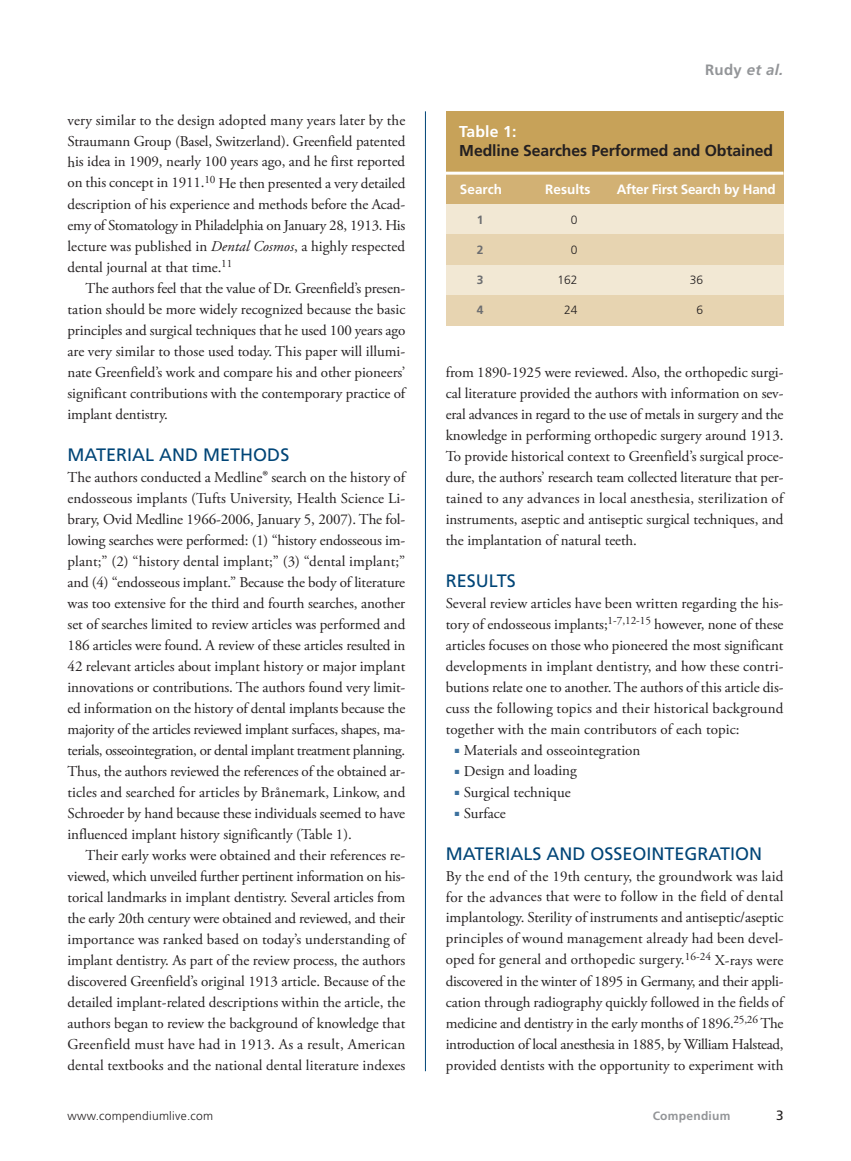
<style>
.page{position:relative;width:851px;height:1161px;background:#fff}
.page>*{position:absolute;margin:0;border:0;box-sizing:border-box;transform-origin:0 0}
.t1{font:18px "Frutiger LT Std";color:#004577}
.t2{font:700 15.75px "Frutiger LT Std";letter-spacing:-.005em;color:#231f20}
.t3{font:700 15.75px "Frutiger LT Std";letter-spacing:.01em;color:#fff}
.t4{font:15px/21px "Adobe Garamond Pro";color:#231f20;text-align:justify}
.t5{font:italic 700 15px "Frutiger LT Std";color:#939598}
.t6{font:700 13.5px "Frutiger LT Std";letter-spacing:-.02em;color:#fff}
.t7{font:700 13.5px "Frutiger LT Std";letter-spacing:.005em;color:#fff}
.t8{font:13.5px "Frutiger LT Std";color:#231f20}
.t9{font:300 12px "Frutiger LT Std";letter-spacing:.02em;color:#231f20}
.t10{font:700 12px "Frutiger LT Std";letter-spacing:.02em;color:#939598}
.t11{font:700 12px "Frutiger LT Std";color:#6c6d70}
.s1{font-style:italic}
.s2{font-size:18px}
.s3{font-style:normal}
.s4{color:#3d719e}
</style>
<div class="page">
<hr style="left:425px;top:111px;width:1px;height:960px;background:#004577">
<div style="left:446px;top:171px;width:337px;height:151px;background:#f2e8d4"></div>
<div style="left:446px;top:235px;width:337px;height:30px;background:#e7d4b1"></div>
<div style="left:446px;top:295px;width:337px;height:30px;background:#e7d4b1"></div>
<div style="left:446px;top:171px;width:337px;height:33px;background:#d2b174"></div>
<div style="left:446px;top:111px;width:337px;height:62px;background:#c7a259"></div>
<hr style="left:446px;top:172px;width:337px;height:3px;background:#fff">
<p class="t4" style="left:67px;top:111px;width:339px">very similar to the design adopted many years later by the Straumann Group (Basel, Switzerland). Greenfield patented his idea in 1909, nearly 100 years ago, and he first reported on this concept in 1911.<sup>10</sup> He then presented a very detailed description of his experience and methods before the Acad&shy;emy of Stomatology in Philadelphia on January 28, 1913. His lecture was published in <span class="s1">Dental Cosmos</span>, a highly respected dental journal at that time.<sup>11</sup></p>
<p class="t4" style="left:68px;top:279px;width:339px;text-indent:18px">The authors feel that the value of Dr. Greenfield’s presen&shy;tation should be more widely recognized because the basic principles and surgical techniques that he used 100 years ago are very similar to those used today. This paper will illumi&shy;nate Greenfield’s work and compare his and other pioneers’ significant contributions with the contemporary practice of implant dentistry.</p>
<p class="t1" style="left:68px;top:447px;width:223px">MATERIAL AND METHODS</p>
<p class="t4" style="left:67px;top:468px;width:339px">The authors conducted a Medline<span class="s2">®</span> search on the history of endosseous implants (Tufts University, Health Science Li&shy;brary, Ovid Medline 1966-2006, January 5, 2007). The fol&shy;lowing searches were performed: (1) “history endosseous im&shy;plant;” (2) “history dental implant;” (3) “dental implant;” and (4) “endosseous implant.” Because the body of literature was too extensive for the third and fourth searches, another set of searches limited to review articles was performed and 186 articles were found. A review of these articles resulted in 42 relevant articles about implant history or major implant innovations or contributions. The authors found very limit&shy;ed information on the history of dental implants because the majority of the articles reviewed implant surfaces, shapes, ma&shy;terials, osseointegration, or dental implant treatment planning.<br>Thus, the authors reviewed the references of the obtained ar&shy;ticles and searched for articles by Brånemark, Linkow, and Schroeder by hand because these individuals seemed to have influenced implant history significantly (Table 1).</p>
<p class="t4" style="left:67px;top:846px;width:339px;text-indent:18px">Their early works were obtained and their references re&shy;viewed, which unveiled further pertinent information on his&shy;torical landmarks in implant dentistry. Several articles from the early 20th century were obtained and reviewed, and their importance was ranked based on today’s understanding of implant dentistry. As part of the review process, the authors discovered Greenfield’s original 1913 article. Because of the detailed implant-related descriptions within the article, the authors began to review the background of knowledge that Greenfield must have had in 1913. As a result, American dental textbooks and the national dental literature indexes</p>
<p class="t5" style="left:705px;top:64px;width:80px"><span class="s3">Rudy</span> et al.</p>
<p class="t3" style="left:459px;top:125px;width:59px">Table 1:</p>
<p class="t2" style="left:459px;top:144px;width:315px">Medline Searches Performed and Obtained</p>
<p class="t6" style="left:460px;top:184px;width:44px">Search</p>
<p class="t7" style="left:545px;top:184px;width:47px">Results</p>
<p class="t6" style="left:616px;top:184px;width:160px">After First Search by Hand</p>
<p class="t11" style="left:477px;top:215px;width:8px">1</p>
<p class="t9" style="left:570px;top:215px;width:8px">0</p>
<p class="t11" style="left:477px;top:245px;width:8px">2</p>
<p class="t9" style="left:570px;top:245px;width:8px">0</p>
<p class="t11" style="left:477px;top:275px;width:8px">3</p>
<p class="t9" style="left:557px;top:275px;width:22px">162</p>
<p class="t9" style="left:689px;top:275px;width:15px">36</p>
<p class="t11" style="left:477px;top:305px;width:8px">4</p>
<p class="t9" style="left:564px;top:305px;width:15px">24</p>
<p class="t9" style="left:696px;top:305px;width:8px">6</p>
<p class="t4" style="left:445px;top:363px;width:339px">from 1890-1925 were reviewed. Also, the orthopedic surgi&shy;cal literature provided the authors with information on sev&shy;eral advances in regard to the use of metals in surgery and the knowledge in performing orthopedic surgery around 1913.<br>To provide historical context to Greenfield’s surgical proce&shy;dure, the authors’ research team collected literature that per&shy;tained to any advances in local anesthesia, sterilization of instruments, aseptic and antiseptic surgical techniques, and the implantation of natural teeth.</p>
<p class="t1" style="left:446px;top:573px;width:72px">RESULTS</p>
<p class="t4" style="left:446px;top:594px;width:339px">Several review articles have been written regarding the his&shy;tory of endosseous implants;<sup>1-7,12-15</sup> however, none of these articles focuses on those who pioneered the most significant developments in implant dentistry, and how these contri&shy;butions relate one to another. The authors of this article dis&shy;cuss the following topics and their historical background together with the main contributors of each topic:</p>
<p class="t4" style="left:455px;top:741px;width:187px"><span class="s4">■</span> Materials and osseointegration</p>
<p class="t4" style="left:455px;top:762px;width:123px"><span class="s4">■</span> Design and loading</p>
<p class="t4" style="left:455px;top:783px;width:117px"><span class="s4">■</span> Surgical technique</p>
<p class="t4" style="left:455px;top:804px;width:53px"><span class="s4">■</span> Surface</p>
<p class="t1" style="left:446px;top:846px;width:318px">MATERIALS AND OSSEOINTEGRATION</p>
<p class="t4" style="left:446px;top:867px;width:339px">By the end of the 19th century, the groundwork was laid for the advances that were to follow in the field of dental implantology. Sterility of instruments and antiseptic/aseptic principles of wound management already had been devel&shy;oped for general and orthopedic surgery.<sup>16-24</sup> X-rays were discovered in the winter of 1895 in Germany, and their appli&shy;cation through radiography quickly followed in the fields of medicine and dentistry in the early months of 1896.<sup>25,26</sup> The introduction of local anesthesia in 1885, by William Halstead, provided dentists with the opportunity to experiment with</p>
<p class="t9" style="left:68px;top:1111px;width:147px">www.compendiumlive.com</p>
<p class="t10" style="left:652px;top:1111px;width:79px">Compendium</p>
<p class="t8" style="left:776px;top:1110px;width:9px">3</p>
</div>
